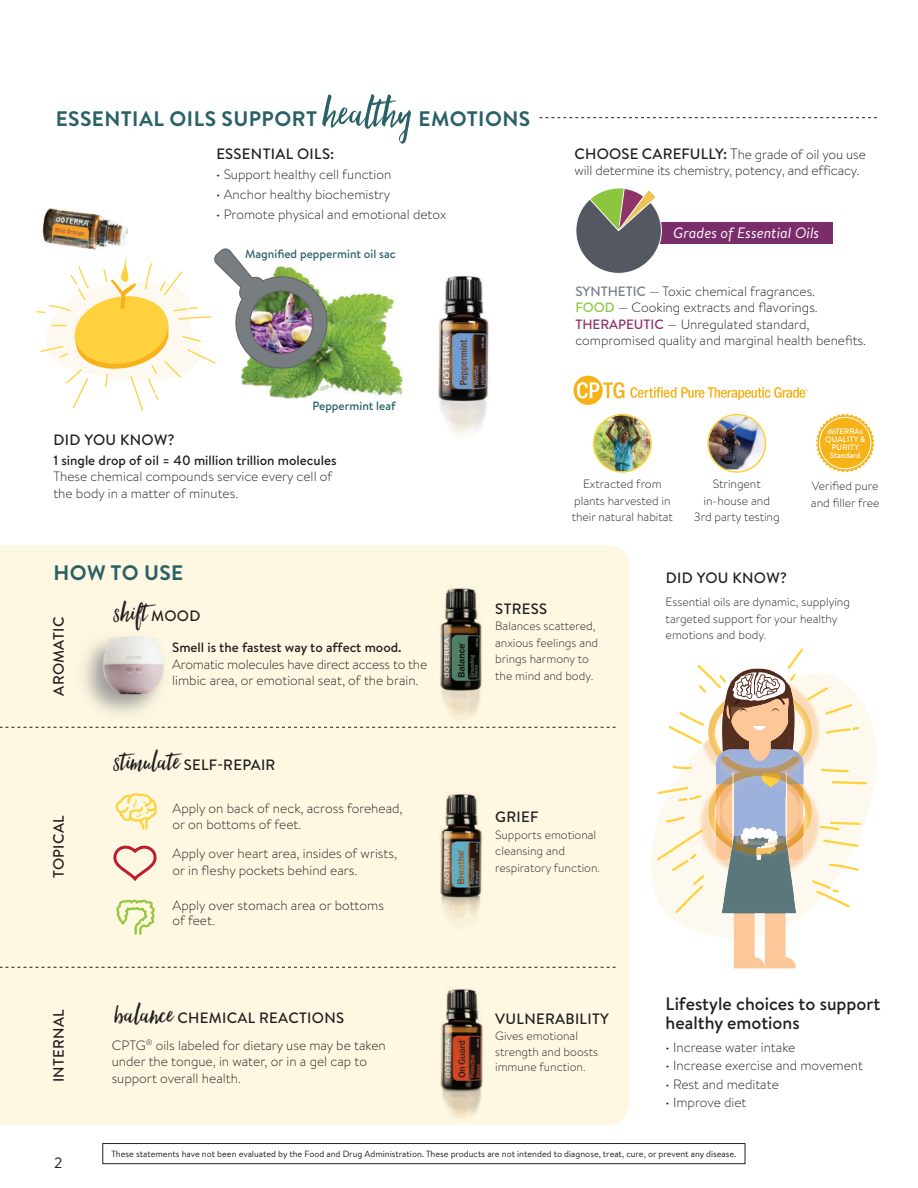
<style>
.page{position:relative;width:918px;height:1188px;background:#fff}
.page>*{position:absolute;margin:0;border:0;box-sizing:border-box;transform-origin:0 0}
.t1{font:51px "Hello Beautiful";color:#2a6167}
.t2{font:33px "Hello Beautiful";color:#231f20}
.t3{font:700 21px "Brandon Text";letter-spacing:.02em;color:#2a6167}
.t4{font:500 18px/19.5px "Brandon Text";color:#231f20}
.t5{font:500 15px "Brandon Text";letter-spacing:.02em;color:#231f20}
.t6{font:italic 15px "Brandon Text";color:#fff}
.t7{font:15px "Brandon Text";color:#231f20}
.t8{font:300 13.5px/16.5px "Brandon Text";color:#231f20}
.t9{font:500 13.5px "Brandon Text";color:#231f20}
.t10{font:300 12px/16.5px "Brandon Text";color:#231f20}
.t11{font:500 12px "Brandon Text";color:#2a6167}
.t12{font:9px "Brandon Text";color:#231f20}
.t13{font:500 7.95px/7.9px "Brandon Text";color:#fff;text-align:center}
.s1{font-weight:500;font-size:15px}
.s2{font-size:15px}
.s3{font-weight:500;color:#767c88}
.s4{font-weight:500;color:#8bc63e}
.s5{font-weight:500;color:#903169}
.s6{font-family:"Brandon Text";font-weight:500;font-size:15px}
.s7{font-family:"Hello Beautiful";font-weight:400;font-size:33px}
</style>
<div class="page">
<div style="left:0;top:545px;width:629px;height:580px;background:#fef7e1"></div>
<svg style="left:872px;top:725px;width:5px;height:69px"></svg>
<svg style="left:656px;top:648px;width:211px;height:320px"></svg>
<svg style="left:0;top:727px;width:616px;height:1px"></svg>
<svg style="left:0;top:967px;width:616px;height:1px"></svg>
<svg style="left:539px;top:117px;width:338px;height:1px"></svg>
<img style="left:441px;top:988px;width:42px;height:134px">
<svg style="left:115px;top:792px;width:42px;height:37px;background:#feecb4"></svg>
<svg style="left:112px;top:842px;width:50px;height:42px;background:#f3d3c3"></svg>
<svg style="left:116px;top:899px;width:39px;height:36px"></svg>
<img style="left:440px;top:787px;width:43px;height:144px">
<img style="left:594px;top:415px;width:57px;height:57px;border-radius:28px">
<div style="left:593px;top:414px;width:59px;height:59px;border:2px solid #fed13e;border-radius:50%"></div>
<img style="left:709px;top:415px;width:56px;height:54px">
<div style="left:707px;top:414px;width:59px;height:59px;border:2px solid #fed13e;border-radius:50%"></div>
<img style="left:439px;top:581px;width:44px;height:143px">
<img style="left:69px;top:625px;width:107px;height:102px">
<img style="left:332px;top:293px;width:71px;height:103px">
<svg style="left:37px;top:248px;width:295px;height:163px"></svg>
<svg style="left:573px;top:376px;width:51px;height:29px"></svg>
<svg style="left:630px;top:387px;width:178px;height:13px"></svg>
<div style="left:103px;top:1143px;width:642px;height:21px;border:1px solid #231f20"></div>
<svg style="left:816px;top:414px;width:59px;height:58px"></svg>
<div style="left:820px;top:417px;width:51px;height:52px;background:#f5b219;border-radius:50%"></div>
<div style="left:819px;top:417px;width:52px;height:52px;border:1px solid #fff;border-radius:50%"></div>
<img style="left:438px;top:276px;width:51px;height:160px">
<div style="left:610px;top:222px;width:222px;height:22px;background:#7a2d6a"></div>
<svg style="left:576px;top:188px;width:86px;height:86px"></svg>
<img style="left:42px;top:209px;width:86px;height:44px">
<h1 class="t1" style="left:322px;top:84px;width:90px">healthy</h1>
<h3 class="t3" style="left:56px;top:104px;width:263px">ESSENTIAL OILS SUPPORT</h3>
<h3 class="t3" style="left:419px;top:104px;width:113px">EMOTIONS</h3>
<p class="t5" style="left:216px;top:143px;width:119px">ESSENTIAL OILS:</p>
<p class="t8" style="left:216px;top:165px;width:177px">• Support healthy cell function</p>
<p class="t8" style="left:216px;top:185px;width:176px">• Anchor healthy biochemistry</p>
<p class="t8" style="left:216px;top:205px;width:232px">• Promote physical and emotional detox</p>
<p class="t11" style="left:245px;top:246px;width:152px">Magnified peppermint oil sac</p>
<p class="t11" style="left:312px;top:398px;width:85px">Peppermint leaf</p>
<p class="t5" style="left:54px;top:430px;width:123px">DID YOU KNOW?</p>
<p class="t9" style="left:53px;top:451px;width:285px">1 single drop of oil = 40 million trillion molecules</p>
<p class="t8" style="left:53px;top:468px;width:281px">These chemical compounds service every cell of the body in a matter of minutes.</p>
<p class="t8" style="left:574px;top:145px;width:293px"><span class="s1">CHOOSE CAREFULLY:</span> <span class="s2">T</span>he grade of oil you use will determine its chemistry, potency, and efficacy.</p>
<p class="t6" style="left:673px;top:222px;width:148px">Grades of Essential Oils</p>
<p class="t8" style="left:575px;top:282px;width:292px"><span class="s3">SYNTHETIC</span> — Toxic chemical fragrances.<br><span class="s4">FOOD</span> — Cooking extracts and flavorings.<br><span class="s5">THERAPEUTIC</span> — Unregulated standard, compromised quality and marginal health benefits.</p>
<p class="t10" style="left:572px;top:475px;width:103px;text-align:center">Extracted from plants harvested in their natural habitat</p>
<p class="t10" style="left:694px;top:475px;width:87px;text-align:center">Stringent in-house and<br>3rd party testing</p>
<p class="t13" style="left:825px;top:427px;width:42px">dōTERRAs<br>QUALITY &amp;<br>PURITY<br>Standard</p>
<p class="t10" style="left:811px;top:478px;width:70px">Verified pure and filler free</p>
<h3 class="t3" style="left:54px;top:558px;width:131px">HOW TO USE</h3>
<p class="t5" style="left:48px;top:696px;width:81px;rotate:-90deg">AROMATIC</p>
<p class="t5" style="left:48px;top:878px;width:64px;rotate:-90deg">TOPICAL</p>
<h2 class="t2" style="left:114px;top:594px;width:88px">shift <span class="s6">MOOD</span></h2>
<p class="t5" style="left:495px;top:598px;width:53px">STRESS</p>
<p class="t10" style="left:495px;top:618px;width:105px">Balances scattered, anxious feelings and brings harmony to the mind and body.</p>
<p class="t9" style="left:172px;top:638px;width:231px">Smell is the fastest way to affect mood.</p>
<p class="t8" style="left:172px;top:656px;width:256px">Aromatic molecules have direct access to the limbic area, or emotional seat, of the brain.</p>
<p class="t5" style="left:114px;top:755px;width:163px"><span class="s7">stimulate</span> SELF-REPAIR</p>
<p class="t8" style="left:173px;top:799px;width:232px">Apply on back of neck, across forehead, or on bottoms of feet.</p>
<p class="t8" style="left:173px;top:845px;width:226px">Apply over heart area, insides of wrists, or in fleshy pockets behind ears.</p>
<p class="t8" style="left:173px;top:897px;width:213px;line-height:15px">Apply over stomach area or bottoms of feet.</p>
<p class="t5" style="left:495px;top:807px;width:45px">GRIEF</p>
<p class="t10" style="left:495px;top:826px;width:106px">Supports emotional cleansing and respiratory function.</p>
<p class="t5" style="left:114px;top:1007px;width:231px"><span class="s7">balance</span> CHEMICAL REACTIONS</p>
<p class="t5" style="left:48px;top:1082px;width:75px;rotate:-90deg">INTERNAL</p>
<p class="t5" style="left:495px;top:1009px;width:115px">VULNERABILITY</p>
<p class="t10" style="left:495px;top:1027px;width:104px;line-height:15.8px">Gives emotional strength and boosts immune function.</p>
<p class="t8" style="left:112px;top:1037px;width:276px">CPTG<sup>®</sup> oils labeled for dietary use may be taken under the tongue, in water, or in a gel cap to support overall health.</p>
<p class="t5" style="left:666px;top:567px;width:123px">DID YOU KNOW?</p>
<p class="t10" style="left:666px;top:593px;width:186px">Essential oils are dynamic, supplying targeted support for your healthy emotions and body.</p>
<h3 class="t4" style="left:666px;top:993px;width:216px">Lifestyle choices to support healthy emotions</h3>
<p class="t8" style="left:666px;top:1039px;width:131px">• Increase water intake</p>
<p class="t8" style="left:666px;top:1057px;width:199px">• Increase exercise and movement</p>
<p class="t8" style="left:666px;top:1075px;width:115px">• Rest and meditate</p>
<p class="t8" style="left:666px;top:1094px;width:82px">• Improve diet</p>
<p class="t7" style="left:54px;top:1153px;width:10px">2</p>
<p class="t12" style="left:111px;top:1147px;width:627px">These statements have not been evaluated by the Food and Drug Administration. These products are not intended to diagnose, treat, cure, or prevent any disease.</p>
</div>
